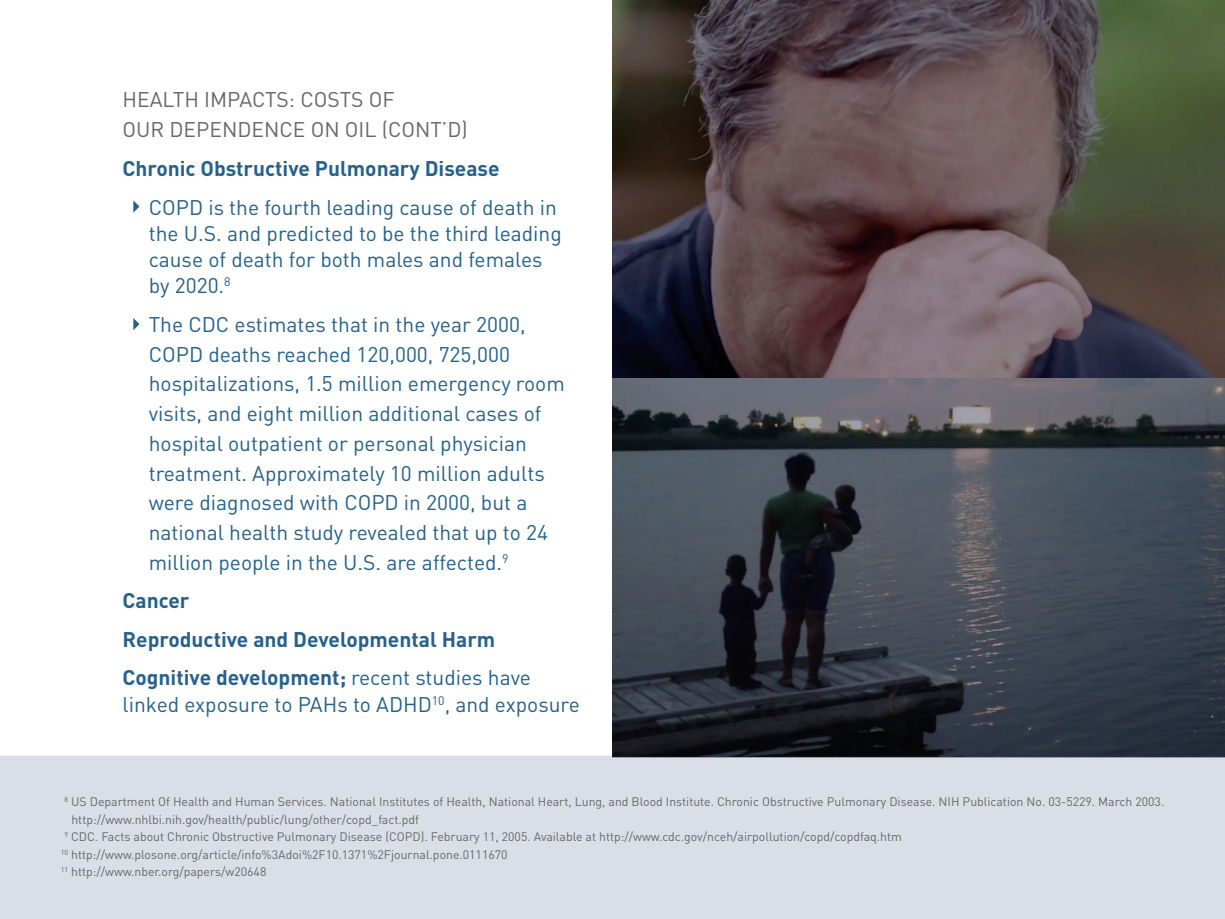
<style>
.page{position:relative;width:1225px;height:919px;background:#fff}
.page>*{position:absolute;margin:0;border:0;box-sizing:border-box;transform-origin:0 0}
.t1{font:21px/29.8px "DIN";color:#24618e}
.t2{font:700 21px/38.5px "DIN";color:#24618e}
.t3{font:21px/29.8px "DIN";color:#676767}
.t4{font:12.25px "DIN";color:#676767}
.s1{font-weight:400}
</style>
<div class="page">
<img style="left:613px;top:0;width:612px;height:755px">
<svg style="left:133px;top:200px;width:6px;height:13px"></svg>
<svg style="left:133px;top:318px;width:6px;height:12px"></svg>
<div style="left:0;top:755px;width:1225px;height:164px;background:#dadee7"></div>
<hr style="left:613px;top:757px;width:612px;height:1px;background:#9a9bb1">
<h1 class="t3" style="left:122px;top:87px;width:347px">HEALTH IMPACTS: COSTS OF<br>OUR DEPENDENCE ON OIL (CONT’D)</h1>
<h1 class="t2" style="left:122px;top:151px;width:379px">Chronic Obstructive Pulmonary Disease</h1>
<h1 class="t1" style="left:149px;top:196px;width:415px;line-height:26.2px">COPD is the fourth leading cause of death in the U.S. and predicted to be the third leading cause of death for both males and females by 2020.<sup>8</sup></h1>
<p class="t1" style="left:149px;top:311px;width:418px">The CDC estimates that in the year 2000, COPD deaths reached 120,000, 725,000 hospitalizations, 1.5 million emergency room visits, and eight million additional cases of hospital outpatient or personal physician treatment. Approximately 10 million adults were diagnosed with COPD in 2000, but a national health study revealed that up to 24 million people in the U.S. are affected.<sup>9</sup></p>
<h1 class="t2" style="left:122px;top:584px;width:410px">Cancer<br>Reproductive and Developmental Harm<br>Cognitive development; <span class="s1">recent studies have</span></h1>
<h1 class="t1" style="left:122px;top:691px;width:459px">linked exposure to PAHs to ADHD<sup>10</sup>, and exposure</h1>
<p class="t4" style="left:64px;top:797px;width:1101px"><sup>8</sup> US Department Of Health and Human Services. National Institutes of Health, National Heart, Lung, and Blood Institute. Chronic Obstructive Pulmonary Disease. NIH Publication No. 03-5229. March 2003.</p>
<p class="t4" style="left:71px;top:815px;width:349px">http://www.nhlbi.nih.gov/health/public/lung/other/copd_fact.pdf</p>
<p class="t4" style="left:64px;top:832px;width:839px"><sup>9</sup> CDC. Facts about Chronic Obstructive Pulmonary Disease (COPD). February 11, 2005. Available at http://www.cdc.gov/nceh/airpollution/copd/copdfaq.htm</p>
<p class="t4" style="left:61px;top:850px;width:448px"><sup>10</sup> http://www.plosone.org/article/info%3Adoi%2F10.1371%2Fjournal.pone.0111670</p>
<p class="t4" style="left:61px;top:867px;width:207px"><sup>11</sup> http://www.nber.org/papers/w20648</p>
</div>
